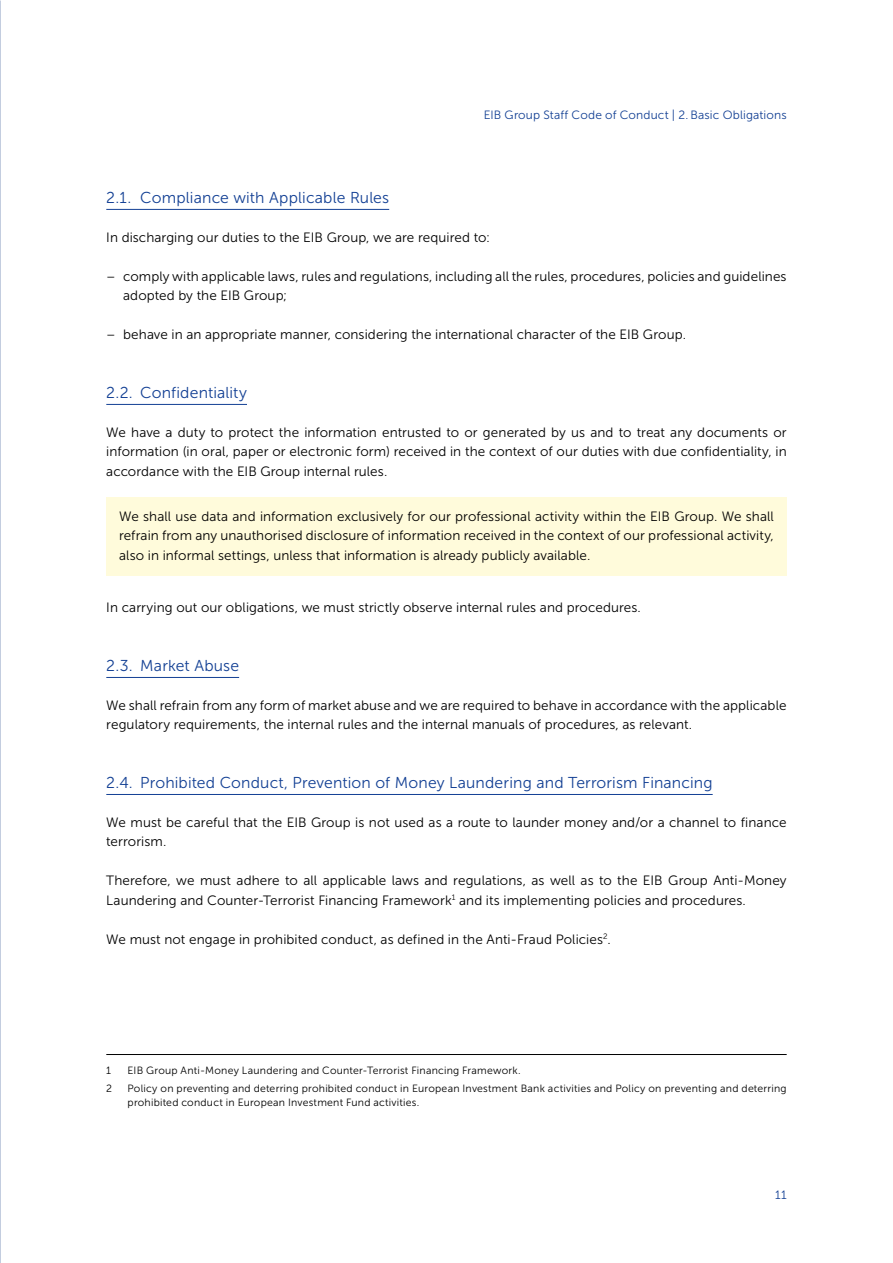
<style>
.page{position:relative;width:893px;height:1263px;background:#fff}
.page>*{position:absolute;margin:0;border:0;box-sizing:border-box;transform-origin:0 0}
.t1{font:15.75px "Museo Sans 300";letter-spacing:.01em;color:#134094}
.t2{font:13.5px/19.5px "Museo Sans 300";letter-spacing:.005em;color:#000}
.t3{font:12px "Museo Sans 300";letter-spacing:.01em;color:#134094}
.t4{font:10.5px/13.5px "Museo Sans 300";letter-spacing:.02em;color:#000}
</style>
<div class="page">
<hr style="left:106px;top:209px;width:283px;height:1px;background:#134094">
<hr style="left:106px;top:404px;width:141px;height:1px;background:#134094">
<div style="left:106px;top:498px;width:681px;height:78px;background:#fffbdb"></div>
<hr style="left:106px;top:677px;width:133px;height:1px;background:#134094">
<hr style="left:106px;top:794px;width:607px;height:1px;background:#134094">
<hr style="left:106px;top:1054px;width:681px;height:1px;background:#000">
<p class="t3" style="left:484px;top:108px;width:304px">EIB Group Staff Code of Conduct | 2. Basic Obligations</p>
<p class="t1" style="left:106px;top:189px;width:284px">2.1. Compliance with Applicable Rules</p>
<p class="t2" style="left:106px;top:227px;width:385px">In discharging our duties to the EIB Group, we are required to:</p>
<p class="t2" style="left:123px;top:266px;width:665px;text-indent:-17px">– comply with applicable laws, rules and regulations, including all the rules, procedures, policies and guidelines adopted by the EIB Group;</p>
<p class="t2" style="left:106px;top:325px;width:581px">– behave in an appropriate manner, considering the international character of the EIB Group.</p>
<p class="t1" style="left:106px;top:384px;width:142px">2.2. Confidentiality</p>
<p class="t2" style="left:106px;top:422px;width:682px;text-align:justify">We have a duty to protect the information entrusted to or generated by us and to treat any documents or information (in oral, paper or electronic form) received in the context of our duties with due confidentiality, in accordance with the EIB Group internal rules.</p>
<p class="t2" style="left:119px;top:506px;width:656px;text-align:justify">We shall use data and information exclusively for our professional activity within the EIB Group. We shall refrain from any unauthorised disclosure of information received in the context of our professional activity, also in informal settings, unless that information is already publicly available.</p>
<p class="t2" style="left:106px;top:598px;width:536px">In carrying out our obligations, we must strictly observe internal rules and procedures.</p>
<p class="t1" style="left:106px;top:657px;width:134px">2.3. Market Abuse</p>
<p class="t2" style="left:106px;top:695px;width:682px">We shall refrain from any form of market abuse and we are required to behave in accordance with the applicable regulatory requirements, the internal rules and the internal manuals of procedures, as relevant.</p>
<p class="t1" style="left:106px;top:774px;width:608px">2.4. Prohibited Conduct, Prevention of Money Laundering and Terrorism Financing</p>
<p class="t2" style="left:106px;top:812px;width:682px">We must be careful that the EIB Group is not used as a route to launder money and/or a channel to finance terrorism.</p>
<p class="t2" style="left:106px;top:871px;width:682px">Therefore, we must adhere to all applicable laws and regulations, as well as to the EIB Group Anti-Money<br>Laundering and Counter-Terrorist Financing Framework<sup>1</sup> and its implementing policies and procedures.</p>
<p class="t2" style="left:106px;top:929px;width:506px">We must not engage in prohibited conduct, as defined in the Anti-Fraud Policies<sup>2</sup>.</p>
<p class="t4" style="left:106px;top:1064px;width:6px">1</p>
<p class="t4" style="left:128px;top:1064px;width:395px">EIB Group Anti-Money Laundering and Counter-Terrorist Financing Framework.</p>
<p class="t4" style="left:106px;top:1082px;width:7px">2</p>
<p class="t4" style="left:128px;top:1082px;width:661px">Policy on preventing and deterring prohibited conduct in European Investment Bank activities and Policy on preventing and deterring prohibited conduct in European Investment Fund activities.</p>
<p class="t3" style="left:775px;top:1188px;width:13px">11</p>
</div>
